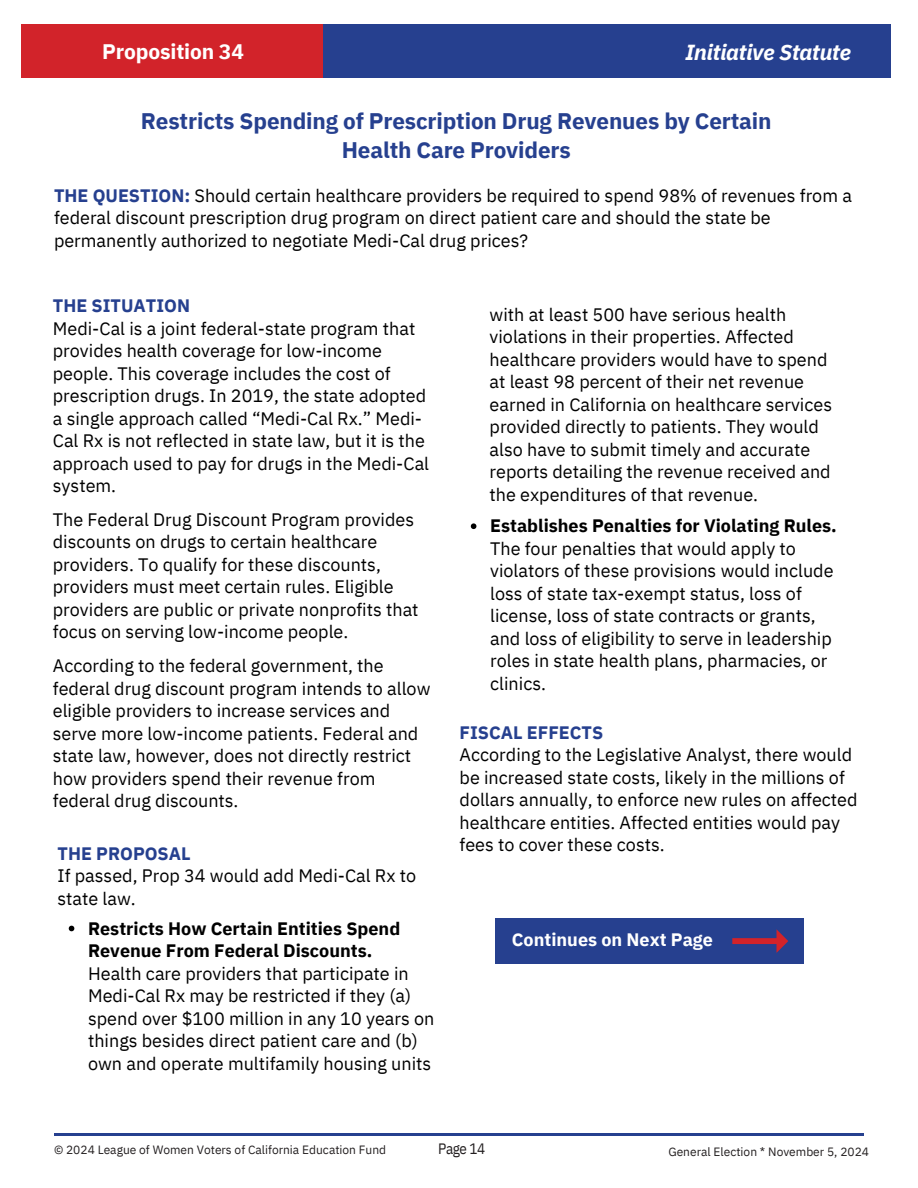
<style>
.page{position:relative;width:918px;height:1188px;background:#fff}
.page>*{position:absolute;margin:0;border:0;box-sizing:border-box;transform-origin:0 0}
.t1{font:700 22.5px/28.2px "IBM Plex Sans";letter-spacing:-.005em;color:#26408f;text-align:center}
.t2{font:italic 700 21.75px "IBM Plex Sans";letter-spacing:-.005em;color:#fff}
.t3{font:700 21px "IBM Plex Sans";letter-spacing:-.005em;color:#fff}
.t4{font:18px/22.5px "IBM Plex Sans";color:#000}
.t5{font:700 18px/22.5px "IBM Plex Sans";color:#000}
.t6{font:700 18px "IBM Plex Sans";color:#fff}
.t7{font:15px "IBM Plex Sans Cond";letter-spacing:-.03em;color:#231f20}
.t8{font:12px "IBM Plex Sans";color:#231f20}
.s1{font-weight:700;color:#26408f}
.s2{font-weight:700}
</style>
<div class="page">
<hr style="left:54px;top:1133px;width:810px;height:3px;background:#26408f">
<div style="left:323px;top:25px;width:568px;height:52px;background:#26408f"></div>
<div style="left:22px;top:25px;width:301px;height:52px;background:#d2232a"></div>
<svg style="left:69px;top:926px;width:5px;height:5px"></svg>
<svg style="left:471px;top:523px;width:5px;height:6px"></svg>
<div style="left:495px;top:918px;width:309px;height:46px;background:#26408f"></div>
<svg style="left:732px;top:929px;width:56px;height:24px"></svg>
<h3 class="t3" style="left:102px;top:37px;width:143px">Proposition 34</h3>
<p class="t2" style="left:685px;top:38px;width:167px">Initiative Statute</p>
<h3 class="t1" style="left:141px;top:107px;width:632px">Restricts Spending of Prescription Drug Revenues by Certain<br>Health Care Providers</h3>
<p class="t4" style="left:54px;top:184px;width:799px"><span class="s1">THE QUESTION:</span> Should certain healthcare providers be required to spend 98% of revenues from a federal discount prescription drug program on direct patient care and should the state be permanently authorized to negotiate Medi-Cal drug prices?</p>
<h3 class="t4" style="left:53px;top:294px;width:378px"><span class="s1">THE SITUATION<br></span>Medi-Cal is a joint federal-state program that provides health coverage for low-income people. This coverage includes the cost of prescription drugs. In 2019, the state adopted a single approach called “Medi-Cal Rx.” Medi-Cal Rx is not reflected in state law, but it is the approach used to pay for drugs in the Medi-Cal system.</h3>
<h3 class="t4" style="left:53px;top:508px;width:367px">The Federal Drug Discount Program provides discounts on drugs to certain healthcare providers. To qualify for these discounts, providers must meet certain rules. Eligible providers are public or private nonprofits that focus on serving low-income people.</h3>
<h3 class="t4" style="left:53px;top:654px;width:379px">According to the federal government, the federal drug discount program intends to allow eligible providers to increase services and serve more low-income patients. Federal and state law, however, does not directly restrict how providers spend their revenue from federal drug discounts.</h3>
<p class="t4" style="left:57px;top:842px;width:360px"><span class="s1">THE PROPOSAL<br></span>If passed, Prop 34 would add Medi-Cal Rx to state law.</p>
<h3 class="t5" style="left:88px;top:917px;width:314px">Restricts How Certain Entities Spend<br>Revenue From Federal Discounts.</h3>
<h2 class="t4" style="left:88px;top:962px;width:348px">Health care providers that participate in Medi-Cal Rx may be restricted if they (a) spend over $100 million in any 10 years on things besides direct patient care and (b) own and operate multifamily housing units</h2>
<p class="t4" style="left:490px;top:303px;width:344px">with at least 500 have serious health violations in their properties. Affected healthcare providers would have to spend at least 98 percent of their net revenue earned in California on healthcare services provided directly to patients. They would also have to submit timely and accurate reports detailing the revenue received and the expenditures of that revenue.</p>
<p class="t4" style="left:490px;top:514px;width:348px"><span class="s2">Establishes Penalties for Violating Rules.<br></span>The four penalties that would apply to violators of these provisions would include loss of state tax-exempt status, loss of license, loss of state contracts or grants, and loss of eligibility to serve in leadership roles in state health plans, pharmacies, or clinics.</p>
<p class="t4" style="left:460px;top:721px;width:400px"><span class="s1">FISCAL EFFECTS<br></span>According to the Legislative Analyst, there would be increased state costs, likely in the millions of dollars annually, to enforce new rules on affected healthcare entities. Affected entities would pay fees to cover these costs.</p>
<h4 class="t6" style="left:512px;top:928px;width:203px">Continues on Next Page</h4>
<h1 class="t8" style="left:54px;top:1141px;width:334px">© 2024 League of Women Voters of California Education Fund</h1>
<h1 class="t7" style="left:438px;top:1138px;width:48px">Page 14</h1>
<h1 class="t8" style="left:668px;top:1143px;width:202px">General Election * November 5, 2024</h1>
</div>
